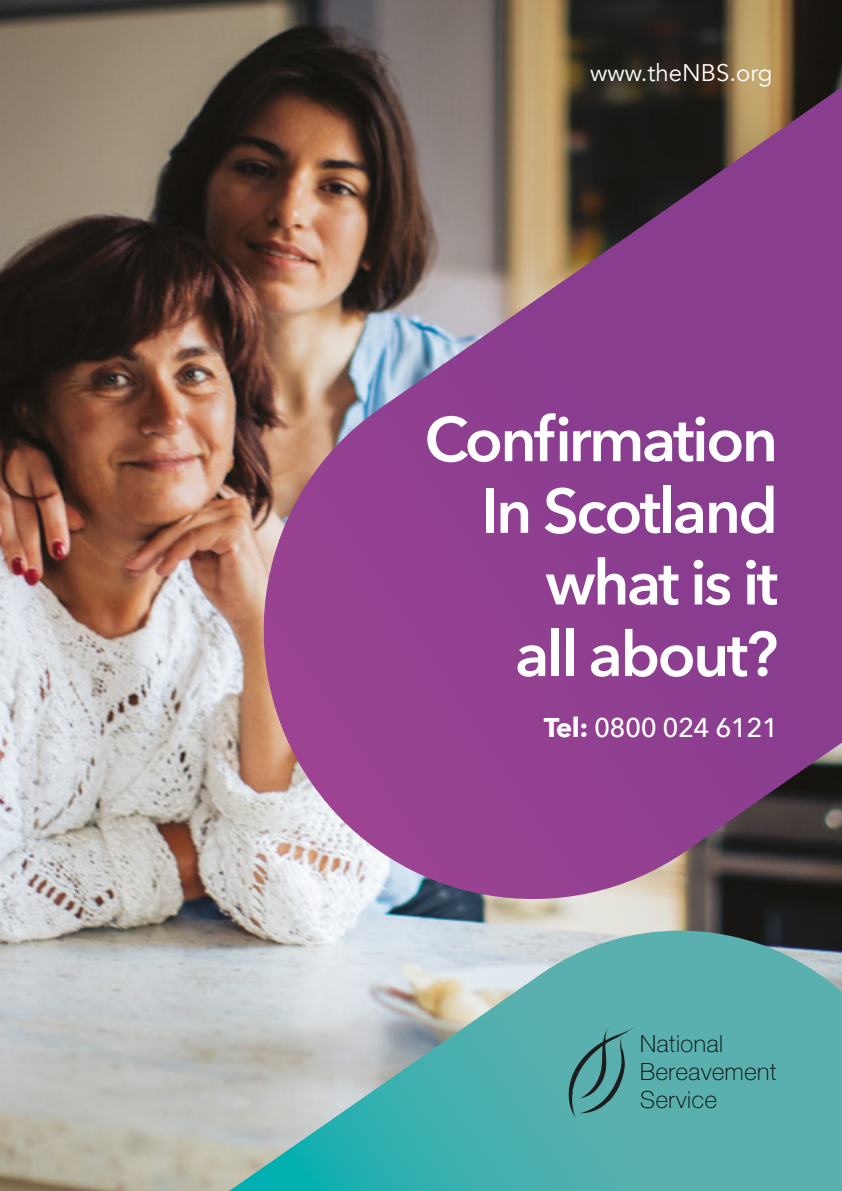
<style>
.page{position:relative;width:842px;height:1191px;background:#fff}
.page>*{position:absolute;margin:0;border:0;box-sizing:border-box;transform-origin:0 0}
.t1{font:600 62.4px/71.6px "Avenir Next";letter-spacing:-.04em;color:#fff;text-align:right}
.t2{font:500 27px "Avenir Next";letter-spacing:-.02em;color:#fff}
.t3{font:24px "Avenir";color:#fff}
.t4{font:100 23.6px/28.4px "Helvetica Neue LT Std";letter-spacing:.025em;color:#000}
.s1{font-weight:700}
</style>
<div class="page">
<img style="left:0;top:0;width:842px;height:1191px">
<img style="left:227px;top:87px;width:615px;height:848px">
<svg style="left:229px;top:930px;width:613px;height:261px;background:#77b7b6"></svg>
<svg style="left:569px;top:1024px;width:69px;height:97px;background:#519b99"></svg>
<p class="t3" style="left:590px;top:58px;width:184px">www.theNBS.org</p>
<p class="t1" style="left:425px;top:402px;width:355px">Confirmation<br>In Scotland what is it<br>all about?</p>
<p class="t2" style="left:544px;top:704px;width:236px"><span class="s1">Tel:</span> 0800 024 6121</p>
<p class="t4" style="left:640px;top:1029px;width:137px">National<br>Bereavement<br>Service</p>
</div>
